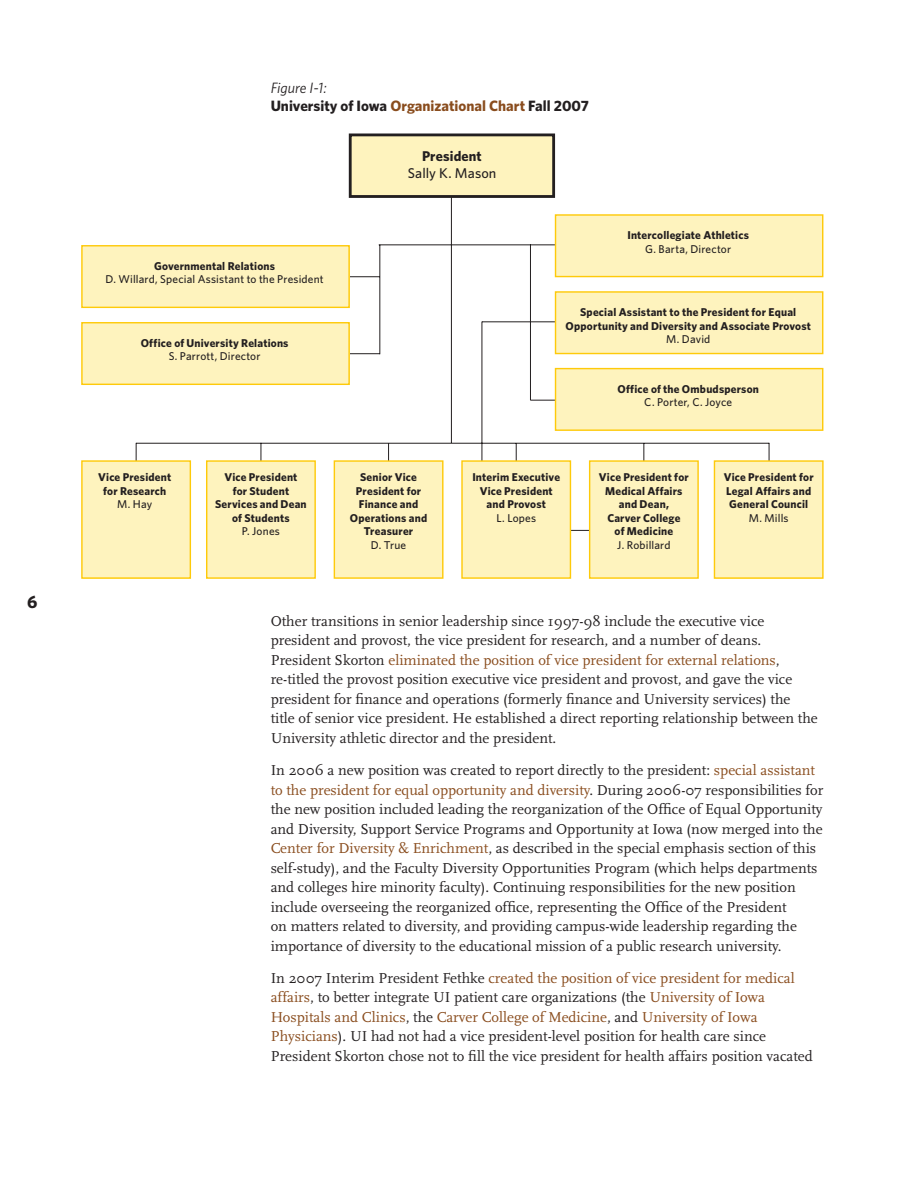
<style>
.page{position:relative;width:918px;height:1188px;background:#fff}
.page>*{position:absolute;margin:0;border:0;box-sizing:border-box;transform-origin:0 0}
.t1{font:700 18px "Whitney";color:#231f20}
.main_text{font:15px/19.5px "Scala";color:#231f20}
.Table_title{font:700 15px/18px "Whitney";color:#231f20}
.t2{font:500 14.25px/17px "Whitney";letter-spacing:.005em;color:#231f20;text-align:center}
.t3{font:700 11.4px/13.6px "Whitney";letter-spacing:.015em;color:#231f20;text-align:center}
.t4{font:500 11.4px/13.6px "Whitney";letter-spacing:.015em;color:#231f20;text-align:center}
.s1{font-weight:400;font-style:italic}
.s2{color:#894c1d}
.s3{font-weight:700}
.s4{font-weight:500}
</style>
<div class="page">
<hr style="left:451px;top:171px;width:1px;height:272px;background:#231f20">
<hr style="left:136px;top:443px;width:633px;height:1px;background:#231f20">
<hr style="left:136px;top:443px;width:1px;height:30px;background:#231f20">
<hr style="left:261px;top:443px;width:1px;height:30px;background:#231f20">
<hr style="left:379px;top:245px;width:1px;height:109px;background:#231f20">
<hr style="left:482px;top:322px;width:1px;height:164px;background:#231f20">
<hr style="left:530px;top:245px;width:1px;height:155px;background:#231f20">
<hr style="left:643px;top:443px;width:1px;height:31px;background:#231f20">
<hr style="left:516px;top:443px;width:1px;height:30px;background:#231f20">
<hr style="left:388px;top:443px;width:1px;height:30px;background:#231f20">
<hr style="left:769px;top:443px;width:1px;height:31px;background:#231f20">
<hr style="left:379px;top:244px;width:186px;height:1px;background:#231f20">
<hr style="left:336px;top:276px;width:44px;height:1px;background:#231f20">
<hr style="left:336px;top:353px;width:44px;height:1px;background:#231f20">
<hr style="left:559px;top:530px;width:44px;height:1px;background:#231f20">
<hr style="left:482px;top:321px;width:74px;height:1px;background:#231f20">
<svg style="left:530px;top:400px;width:25px;height:1px"></svg>
<div style="left:82px;top:323px;width:267px;height:61px;background:#fef3be"></div>
<div style="left:81px;top:322px;width:269px;height:63px;border:1px solid #feca0a"></div>
<div style="left:82px;top:461px;width:108px;height:117px;background:#fef3be"></div>
<div style="left:81px;top:460px;width:110px;height:119px;border:1px solid #feca0a"></div>
<div style="left:206px;top:460px;width:110px;height:119px;background:#fef3be;border:1px solid #feca0a"></div>
<div style="left:334px;top:460px;width:110px;height:119px;background:#fef3be;border:1px solid #feca0a"></div>
<div style="left:461px;top:460px;width:110px;height:119px;background:#fef3be;border:1px solid #feca0a"></div>
<div style="left:589px;top:460px;width:110px;height:119px;background:#fef3be;border:1px solid #feca0a"></div>
<div style="left:714px;top:461px;width:109px;height:117px;background:#fef3be"></div>
<div style="left:714px;top:460px;width:110px;height:119px;border:1px solid #feca0a"></div>
<div style="left:82px;top:246px;width:267px;height:61px;background:#fef3be"></div>
<div style="left:81px;top:245px;width:269px;height:63px;border:1px solid #feca0a"></div>
<div style="left:350px;top:135px;width:204px;height:61px;background:#fef3be"></div>
<div style="left:349px;top:134px;width:206px;height:64px;border:3px solid #231f20"></div>
<div style="left:556px;top:292px;width:267px;height:62px;background:#fef3be"></div>
<div style="left:555px;top:291px;width:268px;height:63px;border:1px solid #feca0a"></div>
<div style="left:556px;top:369px;width:267px;height:61px;background:#fef3be"></div>
<div style="left:555px;top:368px;width:268px;height:63px;border:1px solid #feca0a"></div>
<div style="left:556px;top:215px;width:267px;height:62px;background:#fef3be"></div>
<div style="left:555px;top:214px;width:268px;height:63px;border:1px solid #feca0a"></div>
<p class="t1" style="left:27px;top:591px;width:12px">6</p>
<p class="Table_title" style="left:271px;top:78px;width:320px"><span class="s1">Figure I-1:<br></span>University of Iowa <span class="s2">Organizational Chart</span> Fall 2007</p>
<p class="t4" style="left:106px;top:259px;width:220px"><span class="s3">Governmental Relations<br></span>D. Willard, Special Assistant to the President</p>
<p class="t3" style="left:141px;top:336px;width:149px">Office of University Relations<br><span class="s4">S. Parrott, Director</span></p>
<p class="t2" style="left:408px;top:147px;width:90px"><span class="s3">President<br></span>Sally K. Mason</p>
<p class="t3" style="left:627px;top:228px;width:123px">Intercollegiate Athletics<br><span class="s4">G. Barta, Director</span></p>
<p class="t3" style="left:566px;top:305px;width:247px">Special Assistant to the President for Equal<br>Opportunity and Diversity and Associate Provost<br><span class="s4">M. David</span></p>
<p class="t3" style="left:617px;top:382px;width:143px">Office of the Ombudsperson<br><span class="s4">C. Porter, C. Joyce</span></p>
<p class="t3" style="left:98px;top:470px;width:74px">Vice President for Research<br><span class="s4">M. Hay</span></p>
<p class="t3" style="left:215px;top:470px;width:93px">Vice President<br>for Student<br>Services and Dean of Students<br><span class="s4">P. Jones</span></p>
<p class="t3" style="left:350px;top:470px;width:79px">Senior Vice<br>President for<br>Finance and<br>Operations and<br>Treasurer<br><span class="s4">D. True</span></p>
<p class="t3" style="left:472px;top:470px;width:89px">Interim Executive<br>Vice President and Provost<br><span class="s4">L. Lopes</span></p>
<p class="t3" style="left:599px;top:470px;width:91px">Vice President for<br>Medical Affairs and Dean,<br>Carver College<br>of Medicine<br><span class="s4">J. Robillard</span></p>
<p class="t3" style="left:724px;top:470px;width:91px">Vice President for<br>Legal Affairs and<br>General Council<br><span class="s4">M. Mills</span></p>
<p class="main_text" style="left:271px;top:611px;width:549px">Other transitions in senior leadership since 1997-98 include the executive vice president and provost, the vice president for research, and a number of deans.<br>President Skorton <span class="s2">eliminated the position of vice president for external relations</span>, re-titled the provost position executive vice president and provost, and gave the vice president for finance and operations (formerly finance and University services) the title of senior vice president. He established a direct reporting relationship between the University athletic director and the president.</p>
<p class="main_text" style="left:271px;top:761px;width:554px">In 2006 a new position was created to report directly to the president: <span class="s2">special assistant to the president for equal opportunity and diversity</span>. During 2006-07 responsibilities for the new position included leading the reorganization of the Office of Equal Opportunity and Diversity, Support Service Programs and Opportunity at Iowa (now merged into the <span class="s2">Center for Diversity &amp; Enrichment</span>, as described in the special emphasis section of this self-study), and the Faculty Diversity Opportunities Program (which helps departments and colleges hire minority faculty). Continuing responsibilities for the new position include overseeing the reorganized office, representing the Office of the President<br>on matters related to diversity, and providing campus-wide leadership regarding the importance of diversity to the educational mission of a public research university.</p>
<p class="main_text" style="left:271px;top:969px;width:544px">In 2007 Interim President Fethke <span class="s2">created the position of vice president for medical affairs</span>, to better integrate UI patient care organizations (the <span class="s2">University of Iowa Hospitals and Clinics</span>, the <span class="s2">Carver College of Medicine</span>, and <span class="s2">University of Iowa Physicians</span>). UI had not had a vice president-level position for health care since President Skorton chose not to fill the vice president for health affairs position vacated</p>
</div>
